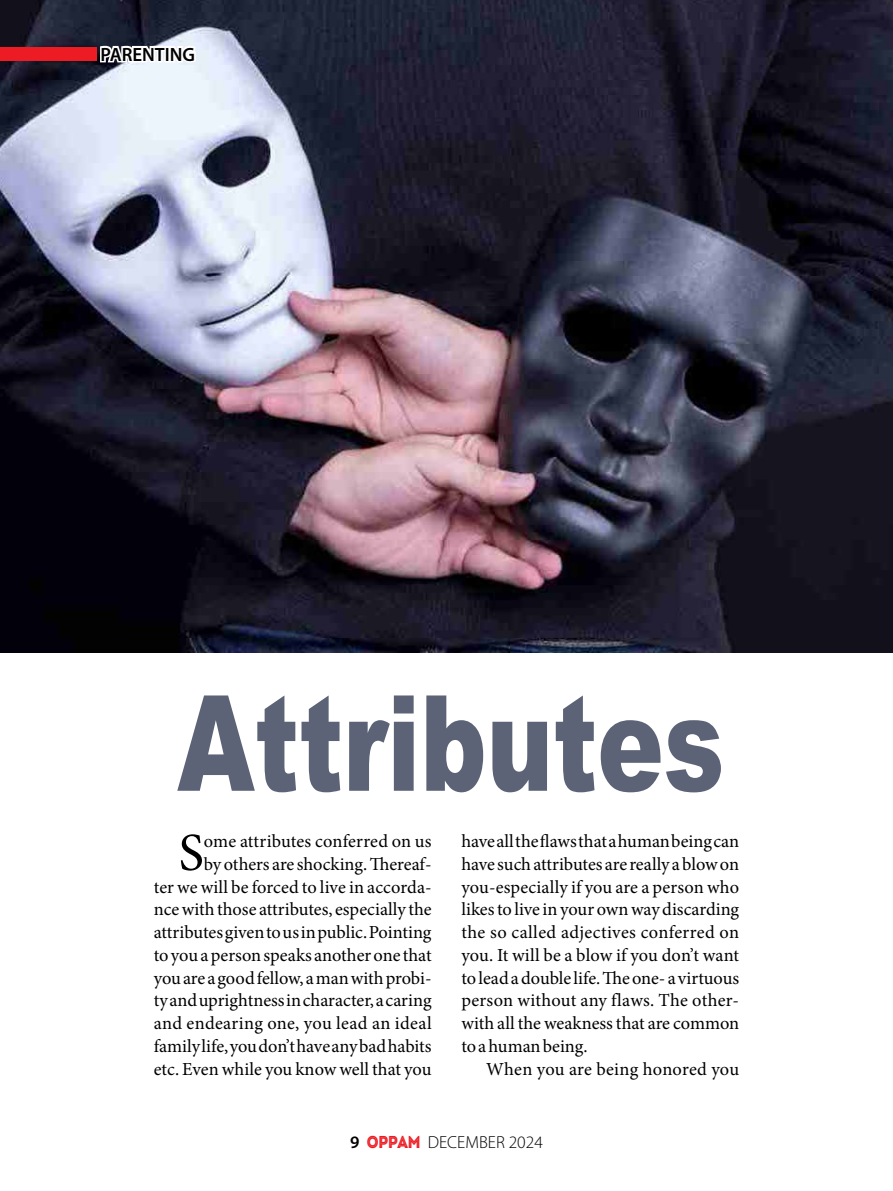
<style>
.page{position:relative;width:893px;height:1191px;background:#fff}
.page>*{position:absolute;margin:0;border:0;box-sizing:border-box;transform-origin:0 0}
.t1{font:900 133px "Arial";color:#5c6376;scale:.75 1}
.t2{font:53.38px "Minion Pro";color:#000}
.t3{font:600 19.25px "Myriad Pro";color:#000}
.t4{font:18.38px/22.8px "Minion Pro";color:#000;text-align:right}
.t5{font:300 17.5px "Myriad Pro";color:#000}
.s1{font-weight:600}
.s2{font-family:"Intro Demo Black Inline CAPS";font-weight:400;font-size:17.15px;color:#ed1c24}
</style>
<div class="page">
<img style="left:0;top:0;width:893px;height:652px">
<div style="left:0;top:47px;width:97px;height:14px;background:#ed1c24"></div>
<svg style="left:98px;top:21px;width:100px;height:54px"></svg>
<p class="t3" style="left:100px;top:42px;width:96px">PARENTING</p>
<h1 class="t1" style="left:177px;top:646px;width:731px">Attributes</h1>
<p class="t4" style="left:154px;top:830px;width:279px">ome attributes conferred on us<br>by others are shocking. Thereaf-<br>ter we will be forced to live in accorda&shy;nce with those attributes, especially the attributes given to us in public. Pointing to you a person speaks another one that you are a good fellow, a man with probi&shy;ty and uprightness in character, a caring and endearing one, you lead an ideal family life, you don’t have any bad habits etc. Even while you know well that you</p>
<p class="t4" style="left:461px;top:830px;width:279px;text-align:justify">have all the flaws that a human being can have such attributes are really a blow on you-especially if you are a person who likes to live in your own way discarding the so called adjectives conferred on you. It will be a blow if you don’t want to lead a double life. The one- a virtuous person without any flaws. The other&shy;with all the weakness that are common to a human being.</p>
<h2 class="t2" style="left:179px;top:817px;width:27px">S</h2>
<p class="t4" style="left:486px;top:1057px;width:255px">When you are being honored you</p>
<p class="t5" style="left:350px;top:1131px;width:194px"><span class="s1">9</span> <span class="s2">OPPAM</span> DECEMBER 2024</p>
</div>
